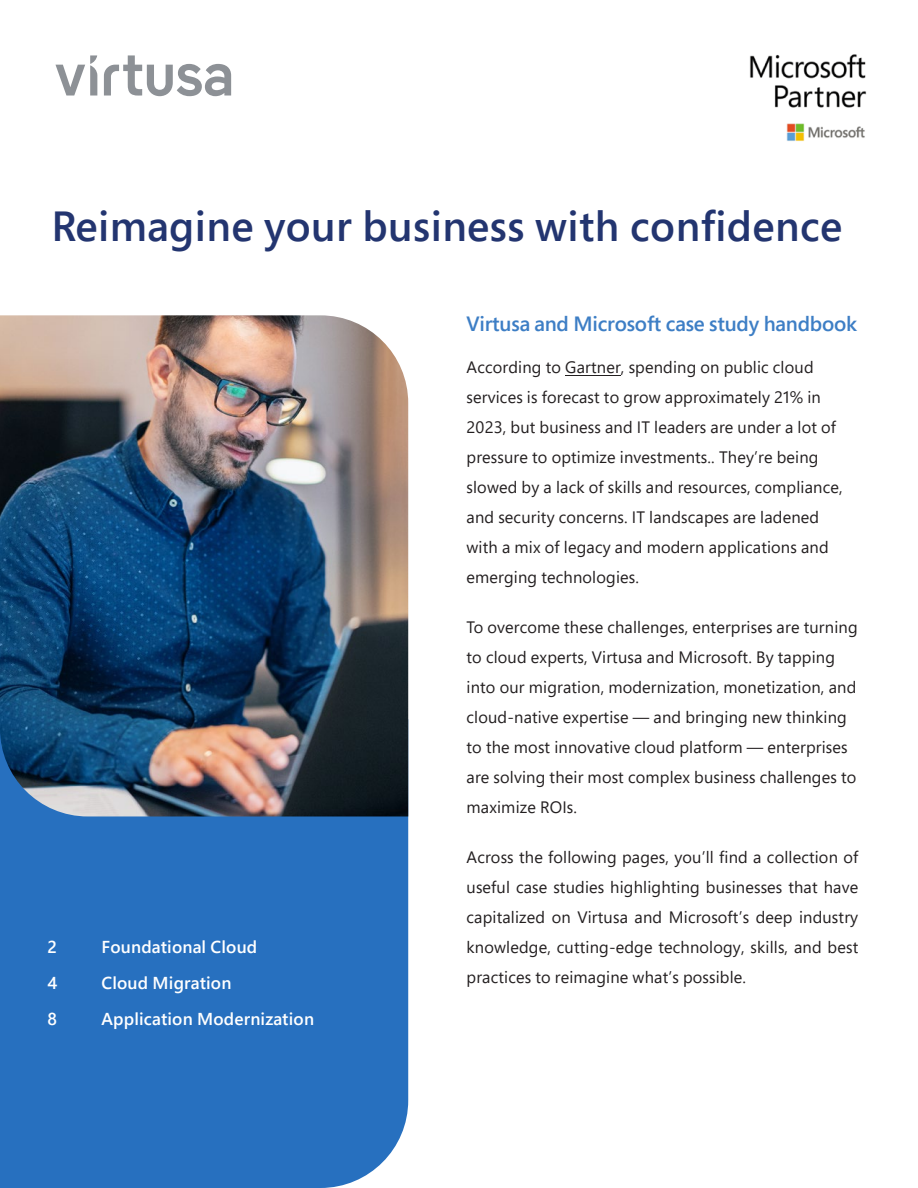
<style>
.page{position:relative;width:918px;height:1188px;background:#fff}
.page>*{position:absolute;margin:0;border:0;box-sizing:border-box;transform-origin:0 0}
.Cover_Title{font:600 42px "Segoe Pro";letter-spacing:.01em;color:#233570}
.Cover_Body_Copy{font:600 20.7px "Segoe Pro";letter-spacing:-.01em;color:#3d7ec5}
.t1{font:600 17.25px "Segoe Pro";letter-spacing:.01em;color:#fff}
.Cover_Body_Copy-2{font:16.5px/30px "Segoe Pro";letter-spacing:.01em;color:#231f20}
</style>
<div class="page">
<svg style="left:55px;top:55px;width:42px;height:41px"></svg>
<svg style="left:104px;top:55px;width:127px;height:41px"></svg>
<img style="left:750px;top:54px;width:117px;height:87px">
<div style="left:0;top:816px;width:408px;height:372px;background:#2770bf"></div>
<img style="left:0;top:315px;width:408px;height:501px">
<hr style="left:565px;top:375px;width:56px;height:1px;background:#231f20">
<p class="Cover_Title" style="left:52px;top:198px;width:792px">Reimagine your business with confidence</p>
<p class="t1" style="left:48px;top:935px;width:11px">2</p>
<p class="t1" style="left:102px;top:935px;width:157px">Foundational Cloud</p>
<p class="t1" style="left:48px;top:971px;width:11px">4</p>
<p class="t1" style="left:102px;top:971px;width:131px">Cloud Migration</p>
<p class="t1" style="left:48px;top:1007px;width:11px">8</p>
<p class="t1" style="left:102px;top:1007px;width:214px">Application Modernization</p>
<p class="Cover_Body_Copy" style="left:467px;top:309px;width:392px">Virtusa and Microsoft case study handbook</p>
<p class="Cover_Body_Copy-2" style="left:467px;top:352px;width:378px">According to Gartner, spending on public cloud services is forecast to grow approximately 21% in 2023, but business and IT leaders are under a lot of pressure to optimize investments.. They’re being slowed by a lack of skills and resources, compliance, and security concerns. IT landscapes are ladened with a mix of legacy and modern applications and emerging technologies.</p>
<p class="Cover_Body_Copy-2" style="left:467px;top:612px;width:393px">To overcome these challenges, enterprises are turning to cloud experts, Virtusa and Microsoft. By tapping into our migration, modernization, monetization, and cloud-native expertise — and bringing new thinking to the most innovative cloud platform — enterprises are solving their most complex business challenges to maximize ROIs.</p>
<p class="Cover_Body_Copy-2" style="left:467px;top:842px;width:393px;text-align:justify">Across the following pages, you’ll find a collection of useful case studies highlighting businesses that have capitalized on Virtusa and Microsoft’s deep industry knowledge, cutting-edge technology, skills, and best practices to reimagine what’s possible.</p>
</div>
